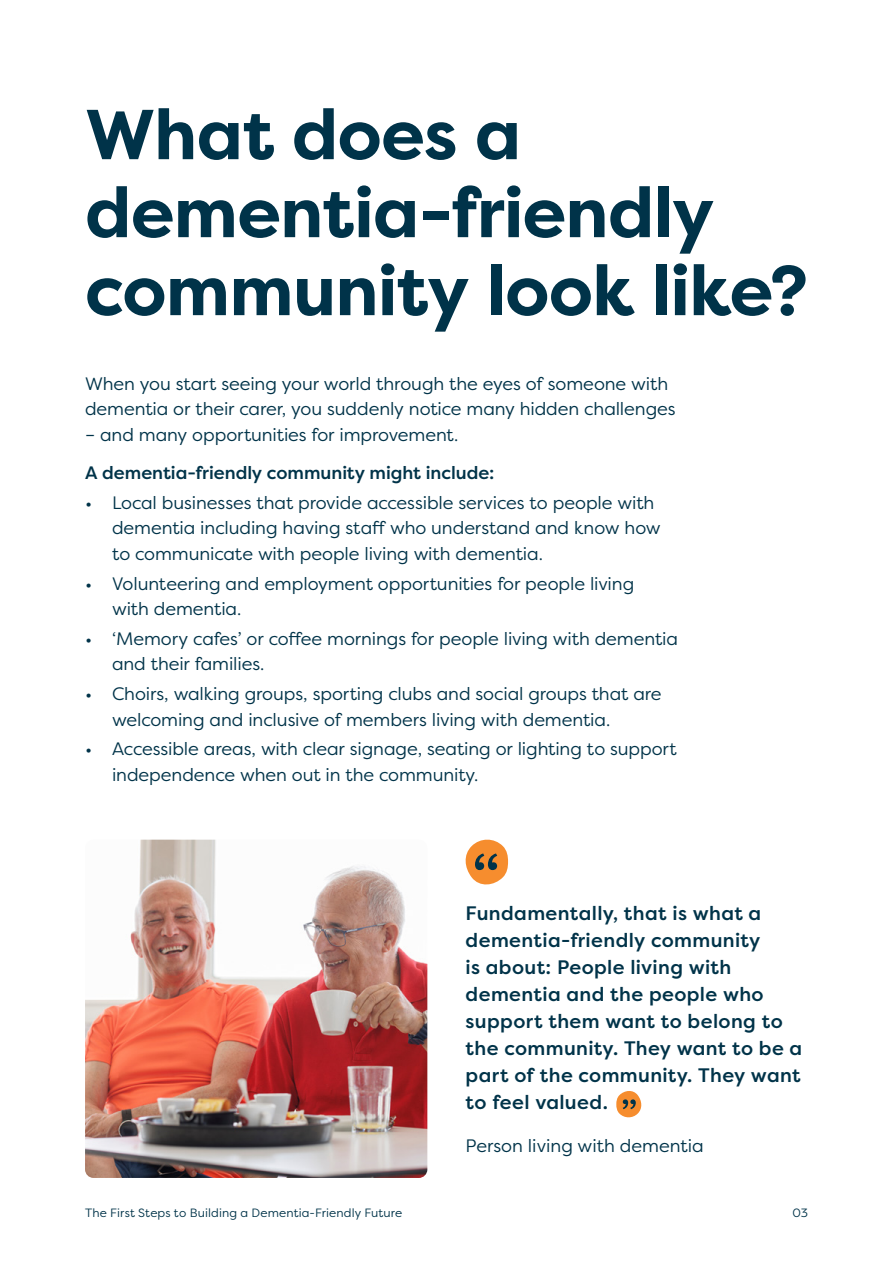
<style>
.page{position:relative;width:893px;height:1263px;background:#fff}
.page>*{position:absolute;margin:0;border:0;box-sizing:border-box;transform-origin:0 0}
.t1{font:700 70.5px/78px "Filson Pro";letter-spacing:-.01em;color:#003349}
.t2{font:500 19.5px/27px "Filson Pro";letter-spacing:.02em;color:#003349}
.t3{font:18px/25.5px "Filson Pro";letter-spacing:-.005em;color:#003349}
.t4{font:500 18px "Filson Pro";color:#003349}
.t5{font:12px "Filson Pro";letter-spacing:.01em;color:#003349}
</style>
<div class="page">
<img style="left:85px;top:840px;width:342px;height:338px">
<svg style="left:465px;top:839px;width:43px;height:46px"></svg>
<svg style="left:616px;top:1091px;width:26px;height:27px"></svg>
<h1 class="t1" style="left:85px;top:97px;width:724px">What does a dementia-friendly community look like?</h1>
<p class="t3" style="left:85px;top:370px;width:592px">When you start seeing your world through the eyes of someone with dementia or their carer, you suddenly notice many hidden challenges</p>
<p class="t3" style="left:85px;top:421px;width:375px">– and many opportunities for improvement.</p>
<p class="t4" style="left:85px;top:460px;width:411px">A dementia-friendly community might include:</p>
<p class="t3" style="left:112px;top:489px;width:550px;text-indent:-27px">• Local businesses that provide accessible services to people with dementia including having staf who understand and know how to communicate with people living with dementia.</p>
<p class="t3" style="left:112px;top:570px;width:524px;text-indent:-27px">• Volunteering and employment opportunities for people living with dementia.</p>
<p class="t3" style="left:112px;top:625px;width:568px;text-indent:-27px">• ‘Memory cafes’ or cofee mornings for people living with dementia and their families.</p>
<p class="t3" style="left:112px;top:681px;width:551px;text-indent:-27px">• Choirs, walking groups, sporting clubs and social groups that are welcoming and inclusive of members living with dementia.</p>
<p class="t3" style="left:112px;top:736px;width:566px;text-indent:-27px">• Accessible areas, with clear signage, seating or lighting to support independence when out in the community.</p>
<p class="t2" style="left:466px;top:899px;width:338px">Fundamentally, that is what a dementia-friendly community<br>is about: People living with dementia and the people who support them want to belong to the community. They want to be a part of the community. They want to feel valued.</p>
<p class="t3" style="left:466px;top:1132px;width:240px">Person living with dementia</p>
<p class="t5" style="left:85px;top:1204px;width:319px">The First Steps to Building a Dementia-Friendly Future</p>
<p class="t5" style="left:792px;top:1204px;width:17px">03</p>
</div>
